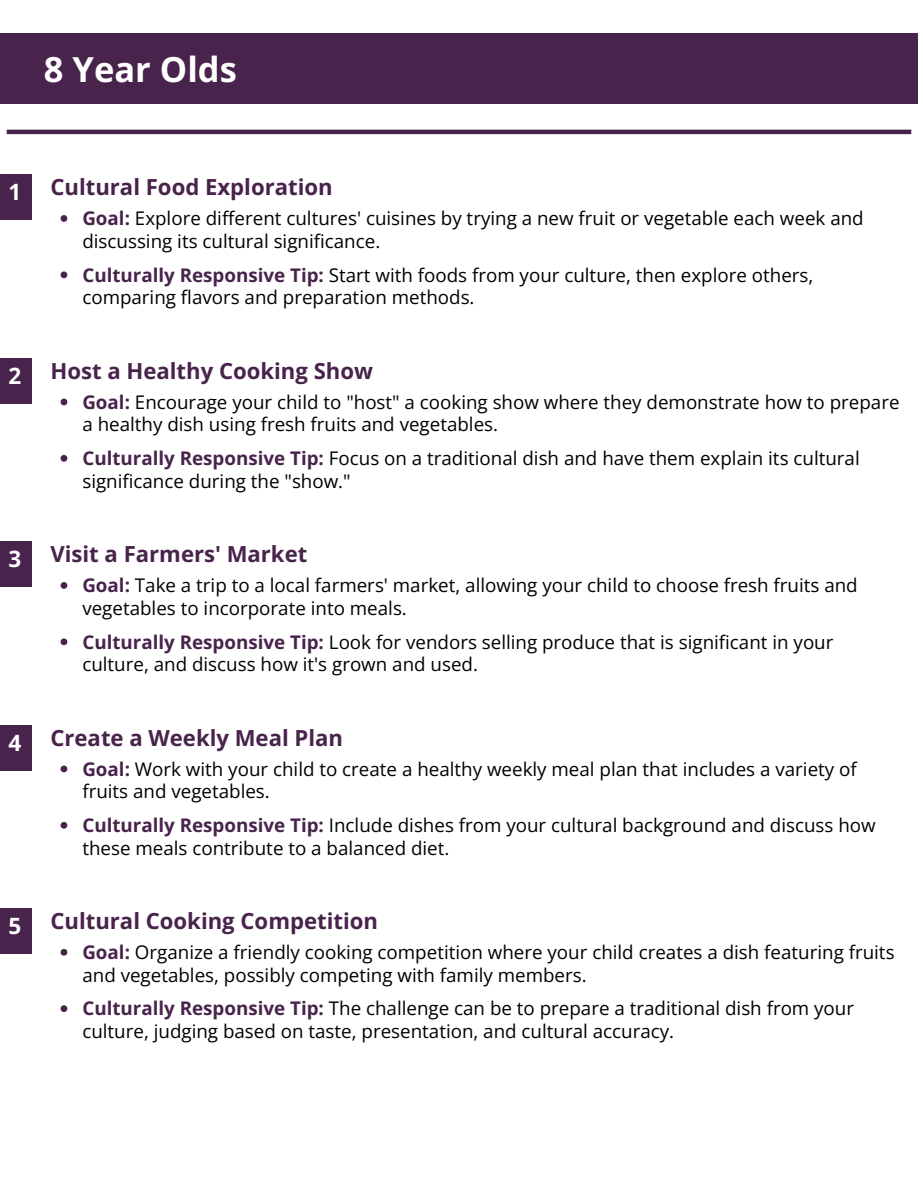
<style>
.page{position:relative;width:918px;height:1188px;background:#fff}
.page>*{position:absolute;margin:0;border:0;box-sizing:border-box;transform-origin:0 0}
.t1{font:700 34.5px "Open Sans";color:#fff}
.t2{font:700 22.5px "Open Sans";color:#fff}
.t3{font:700 22.2px "Open Sans";color:#48234b}
.t4{font:18.75px/22.5px "Open Sans";color:#000}
.s1{font-weight:700;color:#48234b}
</style>
<div class="page">
<div style="left:0;top:34px;width:918px;height:70px;background:#48234b"></div>
<div style="left:0;top:175px;width:32px;height:45px;background:#48234b"></div>
<div style="left:0;top:358px;width:32px;height:45px;background:#48234b"></div>
<div style="left:0;top:541px;width:32px;height:46px;background:#48234b"></div>
<div style="left:0;top:725px;width:32px;height:45px;background:#48234b"></div>
<div style="left:0;top:908px;width:32px;height:46px;background:#48234b"></div>
<svg style="left:61px;top:215px;width:6px;height:7px"></svg>
<svg style="left:61px;top:271px;width:6px;height:7px"></svg>
<svg style="left:61px;top:949px;width:6px;height:7px"></svg>
<svg style="left:61px;top:1005px;width:6px;height:7px"></svg>
<svg style="left:61px;top:399px;width:6px;height:6px"></svg>
<svg style="left:61px;top:455px;width:6px;height:7px"></svg>
<svg style="left:61px;top:582px;width:6px;height:7px"></svg>
<svg style="left:61px;top:638px;width:6px;height:7px"></svg>
<svg style="left:61px;top:766px;width:6px;height:6px"></svg>
<svg style="left:61px;top:822px;width:6px;height:7px"></svg>
<hr style="left:7px;top:130px;width:904px;height:4px;background:#48234b">
<h1 class="t1" style="left:44px;top:45px;width:194px">8 Year Olds</h1>
<p class="t2" style="left:9px;top:176px;width:14px">1</p>
<h2 class="t3" style="left:50px;top:172px;width:284px">Cultural Food Exploration</h2>
<p class="t4" style="left:82px;top:207px;width:783px"><span class="s1">Goal:</span> Explore different cultures' cuisines by trying a new fruit or vegetable each week and discussing its cultural significance.</p>
<p class="t4" style="left:82px;top:263px;width:733px"><span class="s1">Culturally Responsive Tip:</span> Start with foods from your culture, then explore others, comparing flavors and preparation methods.</p>
<p class="t2" style="left:9px;top:360px;width:14px">2</p>
<p class="t3" style="left:50px;top:355px;width:324px">Host a Healthy Cooking Show</p>
<h2 class="t4" style="left:82px;top:390px;width:819px"><span class="s1">Goal:</span> Encourage your child to "host" a cooking show where they demonstrate how to prepare a healthy dish using fresh fruits and vegetables.</h2>
<p class="t4" style="left:82px;top:447px;width:779px"><span class="s1">Culturally Responsive Tip:</span> Focus on a traditional dish and have them explain its cultural significance during the "show."</p>
<p class="t2" style="left:9px;top:543px;width:14px">3</p>
<p class="t3" style="left:50px;top:538px;width:258px">Visit a Farmers' Market</p>
<h2 class="t4" style="left:82px;top:574px;width:777px"><span class="s1">Goal:</span> Take a trip to a local farmers' market, allowing your child to choose fresh fruits and vegetables to incorporate into meals.</h2>
<p class="t4" style="left:82px;top:630px;width:753px"><span class="s1">Culturally Responsive Tip:</span> Look for vendors selling produce that is significant in your culture, and discuss how it's grown and used.</p>
<p class="t2" style="left:9px;top:727px;width:14px">4</p>
<p class="t3" style="left:50px;top:722px;width:294px">Create a Weekly Meal Plan</p>
<h2 class="t4" style="left:82px;top:757px;width:776px"><span class="s1">Goal:</span> Work with your child to create a healthy weekly meal plan that includes a variety of fruits and vegetables.</h2>
<p class="t4" style="left:82px;top:814px;width:795px"><span class="s1">Culturally Responsive Tip:</span> Include dishes from your cultural background and discuss how these meals contribute to a balanced diet.</p>
<p class="t2" style="left:9px;top:910px;width:14px">5</p>
<h2 class="t3" style="left:50px;top:905px;width:329px">Cultural Cooking Competition</h2>
<p class="t4" style="left:82px;top:941px;width:814px"><span class="s1">Goal:</span> Organize a friendly cooking competition where your child creates a dish featuring fruits and vegetables, possibly competing with family members.</p>
<p class="t4" style="left:82px;top:997px;width:773px"><span class="s1">Culturally Responsive Tip:</span> The challenge can be to prepare a traditional dish from your culture, judging based on taste, presentation, and cultural accuracy.</p>
</div>
